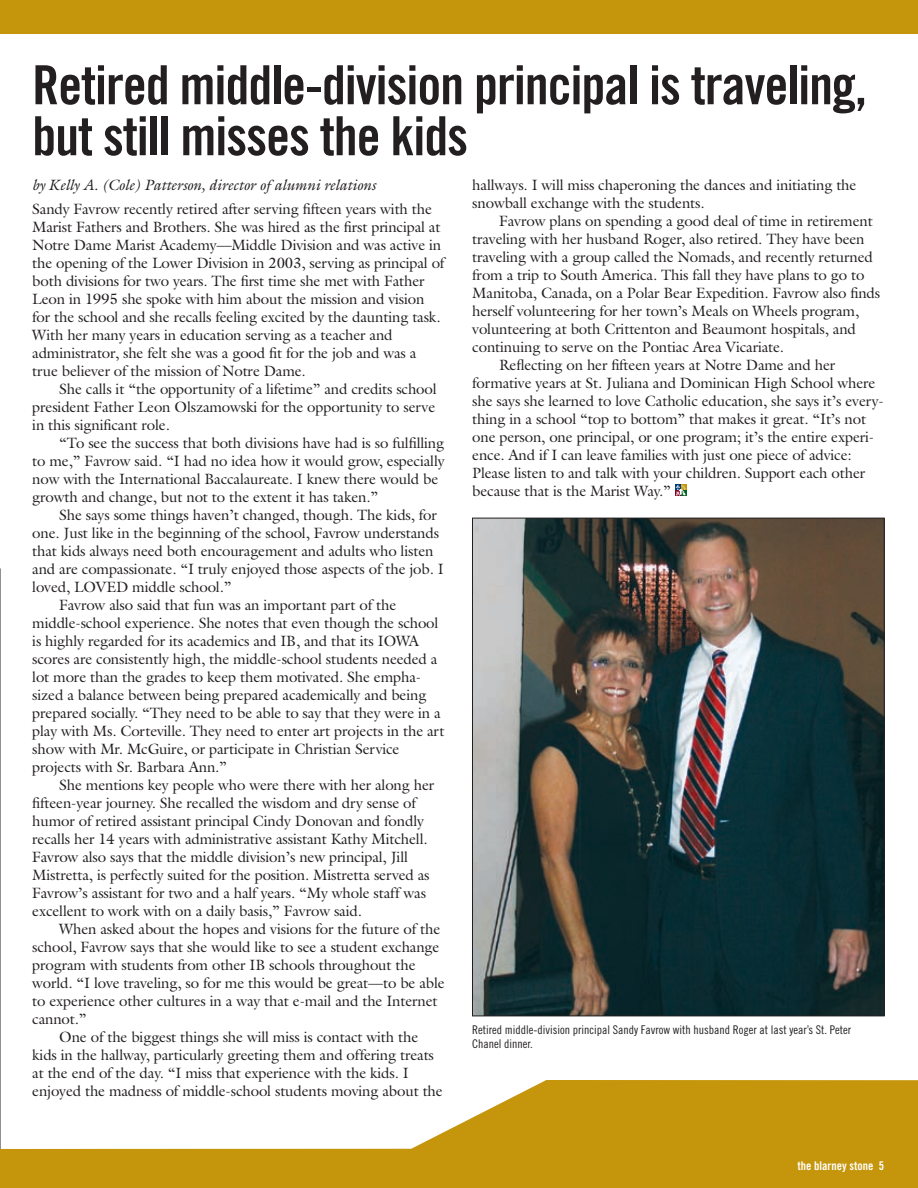
<style>
.page{position:relative;width:918px;height:1188px;background:#fff}
.page>*{position:absolute;margin:0;border:0;box-sizing:border-box;transform-origin:0 0}
.t1{font:54px/51px "Trade Gothic Bold Cond Twenty";letter-spacing:-.02em;color:#231f20}
.t2{font:15px/18px "Galliard";letter-spacing:-.01em;color:#231f20}
.t3{font:italic 15px "Galliard";letter-spacing:-.01em;color:#231f20}
.t4{font:12px/14.4px "Trade Gothic Cond Eighteen";color:#231f20}
.t5{font:12px "Trade Gothic Bold Cond Twenty";color:#fff}
</style>
<div class="page">
<div style="left:0;top:0;width:918px;height:34px;background:#c5960b"></div>
<svg style="left:675px;top:485px;width:12px;height:11px"></svg>
<svg style="left:0;top:569px;width:1px;height:511px"></svg>
<svg style="left:0;top:1080px;width:918px;height:108px;fill:#c5960b"></svg>
<img style="left:474px;top:520px;width:408px;height:494px">
<h1 class="t1" style="left:32px;top:59px;width:836px">Retired middle-division principal is traveling, but still misses the kids</h1>
<p class="t2" style="left:472px;top:176px;width:386px">hallways. I will miss chaperoning the dances and initiating the snowball exchange with the students.</p>
<p class="t2" style="left:499px;top:212px;width:375px">Favrow plans on spending a good deal of time in retirement</p>
<p class="t2" style="left:472px;top:230px;width:394px">traveling with her husband Roger, also retired. They have been</p>
<p class="t2" style="left:472px;top:248px;width:402px">traveling with a group called the Nomads, and recently returned</p>
<p class="t2" style="left:472px;top:266px;width:394px">from a trip to South America. This fall they have plans to go to</p>
<p class="t2" style="left:472px;top:284px;width:409px">Manitoba, Canada, on a Polar Bear Expedition. Favrow also finds</p>
<p class="t2" style="left:472px;top:302px;width:388px">herself volunteering for her town’s Meals on Wheels program,</p>
<p class="t2" style="left:472px;top:320px;width:385px">volunteering at both Crittenton and Beaumont hospitals, and</p>
<p class="t2" style="left:472px;top:338px;width:313px">continuing to serve on the Pontiac Area Vicariate.</p>
<p class="t2" style="left:499px;top:356px;width:337px">Reflecting on her fifteen years at Notre Dame and her</p>
<p class="t2" style="left:472px;top:374px;width:405px">formative years at St. Juliana and Dominican High School where</p>
<p class="t2" style="left:472px;top:392px;width:413px">she says she learned to love Catholic education, she says it’s every-</p>
<p class="t2" style="left:472px;top:410px;width:395px">thing in a school “top to bottom” that makes it great. “It’s not</p>
<p class="t2" style="left:472px;top:428px;width:403px">one person, one principal, or one program; it’s the entire experi-</p>
<p class="t2" style="left:472px;top:446px;width:381px">ence. And if I can leave families with just one piece of advice:</p>
<p class="t2" style="left:472px;top:464px;width:394px">Please listen to and talk with your children. Support each other</p>
<p class="t2" style="left:472px;top:482px;width:200px">because that is the Marist Way.”</p>
<p class="t3" style="left:32px;top:176px;width:345px">by Kelly A. (Cole) Patterson, director of alumni relations</p>
<p class="t2" style="left:32px;top:200px;width:414px">Sandy Favrow recently retired after serving fifteen years with the Marist Fathers and Brothers. She was hired as the first principal at Notre Dame Marist Academy—Middle Division and was active in the opening of the Lower Division in 2003, serving as principal of both divisions for two years. The first time she met with Father Leon in 1995 she spoke with him about the mission and vision for the school and she recalls feeling excited by the daunting task.<br>With her many years in education serving as a teacher and administrator, she felt she was a good fit for the job and was a true believer of the mission of Notre Dame.</p>
<p class="t2" style="left:32px;top:380px;width:406px;text-align:justify;text-indent:27px">She calls it “the opportunity of a lifetime” and credits school president Father Leon Olszamowski for the opportunity to serve in this significant role.</p>
<p class="t2" style="left:32px;top:434px;width:414px;text-indent:27px">“To see the success that both divisions have had is so fulfilling to me,” Favrow said. “I had no idea how it would grow, especially now with the International Baccalaureate. I knew there would be growth and change, but not to the extent it has taken.”</p>
<p class="t2" style="left:59px;top:506px;width:379px">She says some things haven’t changed, though. The kids, for</p>
<p class="t2" style="left:32px;top:524px;width:408px">one. Just like in the beginning of the school, Favrow understands</p>
<p class="t2" style="left:32px;top:542px;width:403px">that kids always need both encouragement and adults who listen</p>
<p class="t2" style="left:32px;top:560px;width:413px">and are compassionate. “I truly enjoyed those aspects of the job. I</p>
<p class="t2" style="left:32px;top:578px;width:201px">loved, LOVED middle school.”</p>
<p class="t2" style="left:59px;top:596px;width:338px">Favrow also said that fun was an important part of the</p>
<p class="t2" style="left:32px;top:614px;width:408px">middle-school experience. She notes that even though the school</p>
<p class="t2" style="left:32px;top:632px;width:388px">is highly regarded for its academics and IB, and that its IOWA</p>
<p class="t2" style="left:32px;top:650px;width:407px">scores are consistently high, the middle-school students needed a</p>
<p class="t2" style="left:32px;top:668px;width:390px">lot more than the grades to keep them motivated. She empha-</p>
<p class="t2" style="left:32px;top:686px;width:396px">sized a balance between being prepared academically and being</p>
<p class="t2" style="left:32px;top:704px;width:410px">prepared socially. “They need to be able to say that they were in a</p>
<p class="t2" style="left:32px;top:722px;width:414px">play with Ms. Corteville. They need to enter art projects in the art</p>
<p class="t2" style="left:32px;top:740px;width:369px">show with Mr. McGuire, or participate in Christian Service</p>
<p class="t2" style="left:32px;top:758px;width:196px">projects with Sr. Barbara Ann.”</p>
<p class="t2" style="left:59px;top:776px;width:376px">She mentions key people who were there with her along her</p>
<p class="t2" style="left:32px;top:794px;width:385px">fifteen-year journey. She recalled the wisdom and dry sense of</p>
<p class="t2" style="left:32px;top:812px;width:393px">humor of retired assistant principal Cindy Donovan and fondly</p>
<p class="t2" style="left:32px;top:830px;width:397px">recalls her 14 years with administrative assistant Kathy Mitchell.</p>
<p class="t2" style="left:32px;top:848px;width:377px">Favrow also says that the middle division’s new principal, Jill</p>
<p class="t2" style="left:32px;top:866px;width:399px">Mistretta, is perfectly suited for the position. Mistretta served as</p>
<p class="t2" style="left:32px;top:884px;width:395px">Favrow’s assistant for two and a half years. “My whole staff was</p>
<p class="t2" style="left:32px;top:902px;width:331px">excellent to work with on a daily basis,” Favrow said.</p>
<p class="t2" style="left:59px;top:920px;width:382px">When asked about the hopes and visions for the future of the</p>
<p class="t2" style="left:32px;top:938px;width:409px">school, Favrow says that she would like to see a student exchange</p>
<p class="t2" style="left:32px;top:956px;width:385px">program with students from other IB schools throughout the</p>
<p class="t2" style="left:32px;top:974px;width:414px">world. “I love traveling, so for me this would be great—to be able</p>
<p class="t2" style="left:32px;top:992px;width:407px">to experience other cultures in a way that e-mail and the Internet</p>
<p class="t2" style="left:32px;top:1010px;width:56px">cannot.”</p>
<p class="t2" style="left:59px;top:1028px;width:361px">One of the biggest things she will miss is contact with the</p>
<p class="t2" style="left:32px;top:1046px;width:403px">kids in the hallway, particularly greeting them and offering treats</p>
<p class="t2" style="left:32px;top:1064px;width:378px">at the end of the day. “I miss that experience with the kids. I</p>
<p class="t2" style="left:32px;top:1082px;width:412px">enjoyed the madness of middle-school students moving about the</p>
<p class="t4" style="left:472px;top:1022px;width:380px">Retired middle-division principal Sandy Favrow with husband Roger at last year’s St. Peter<br>Chanel dinner.</p>
<p class="t5" style="left:798px;top:1159px;width:88px">the blarney stone 5</p>
</div>
